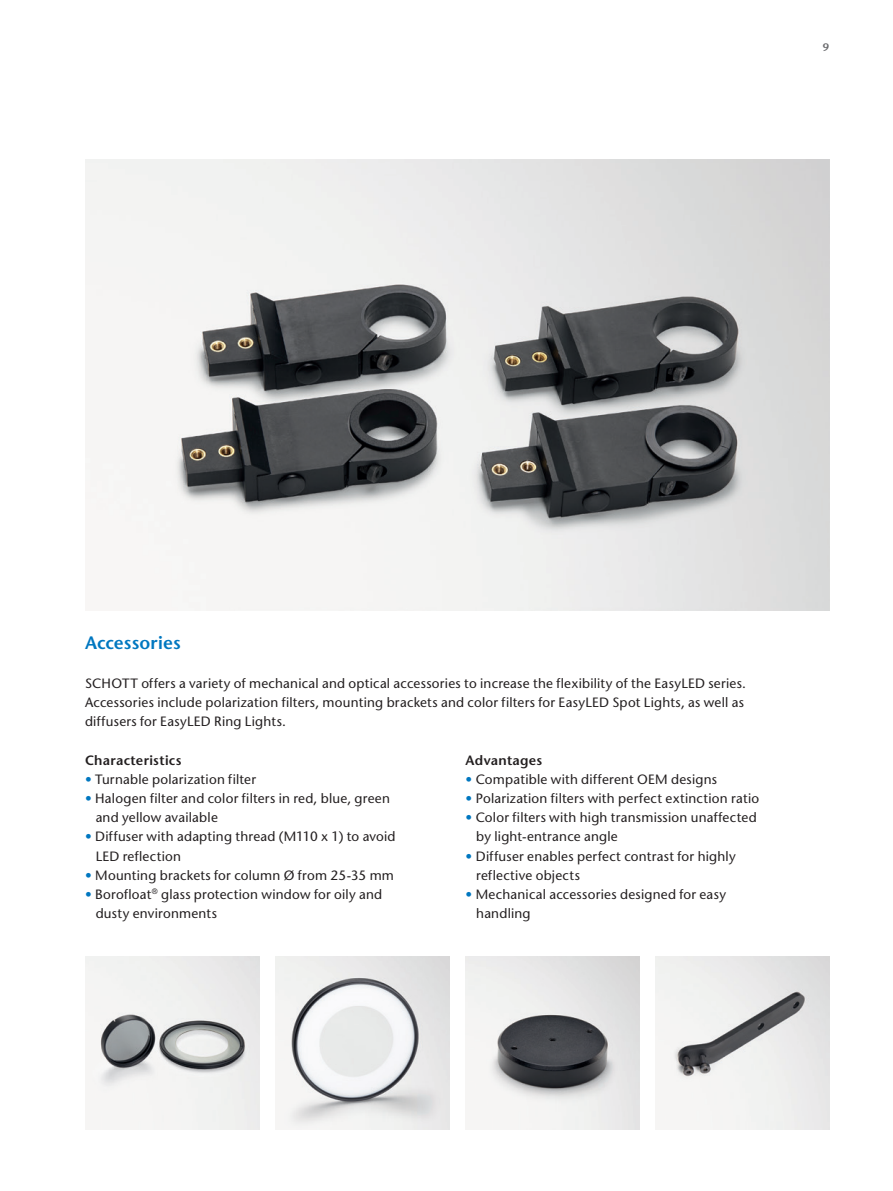
<style>
.page{position:relative;width:893px;height:1191px;background:#fff}
.page>*{position:absolute;margin:0;border:0;box-sizing:border-box;transform-origin:0 0}
.t1{font:600 18px "Stone Sans Std";letter-spacing:.005em;color:#0077c0}
.t2{font:500 13.5px/19.2px "Stone Sans Std";letter-spacing:.02em;color:#231f20}
.t3{font:600 13.5px "Stone Sans Std";letter-spacing:.02em;color:#231f20}
.t4{font:600 10.8px "Stone Sans Std";color:#6c6d70}
.s1{color:#0077c0}
</style>
<div class="page">
<img style="left:85px;top:956px;width:174px;height:173px">
<img style="left:275px;top:956px;width:174px;height:173px">
<img style="left:465px;top:956px;width:174px;height:173px">
<img style="left:655px;top:956px;width:174px;height:173px">
<img style="left:85px;top:159px;width:744px;height:452px">
<p class="t4" style="left:823px;top:40px;width:8px">9</p>
<h1 class="t1" style="left:85px;top:632px;width:97px">Accessories</h1>
<p class="t2" style="left:85px;top:673px;width:663px">SCHOTT offers a variety of mechanical and optical accessories to increase the flexibility of the EasyLED series.<br>Accessories include polarization filters, mounting brackets and color filters for EasyLED Spot Lights, as well as diffusers for EasyLED Ring Lights.</p>
<p class="t3" style="left:85px;top:751px;width:98px">Characteristics</p>
<p class="t2" style="left:85px;top:769px;width:173px"><span class="s1">•</span> Turnable polarization filter</p>
<p class="t2" style="left:96px;top:788px;width:296px;text-indent:-11px"><span class="s1">•</span> Halogen filter and color filters in red, blue, green and yellow available</p>
<p class="t2" style="left:96px;top:827px;width:301px;text-indent:-11px"><span class="s1">•</span> Diffuser with adapting thread (M110 x 1) to avoid<br>LED reflection</p>
<p class="t2" style="left:85px;top:865px;width:310px"><span class="s1">•</span> Mounting brackets for column Ø from 25-35 mm</p>
<p class="t2" style="left:96px;top:884px;width:288px;text-indent:-11px"><span class="s1">•</span> Borofloat<sup>®</sup> glass protection window for oily and dusty environments</p>
<p class="t3" style="left:466px;top:751px;width:78px">Advantages</p>
<p class="t2" style="left:466px;top:769px;width:253px"><span class="s1">•</span> Compatible with different OEM designs</p>
<p class="t2" style="left:466px;top:788px;width:295px"><span class="s1">•</span> Polarization filters with perfect extinction ratio</p>
<p class="t2" style="left:476px;top:808px;width:282px;text-indent:-11px"><span class="s1">•</span> Color filters with high transmission unaffected by light-entrance angle</p>
<p class="t2" style="left:476px;top:846px;width:261px;text-indent:-11px"><span class="s1">•</span> Diffuser enables perfect contrast for highly reflective objects</p>
<p class="t2" style="left:476px;top:884px;width:251px;text-indent:-11px"><span class="s1">•</span> Mechanical accessories designed for easy handling</p>
</div>
